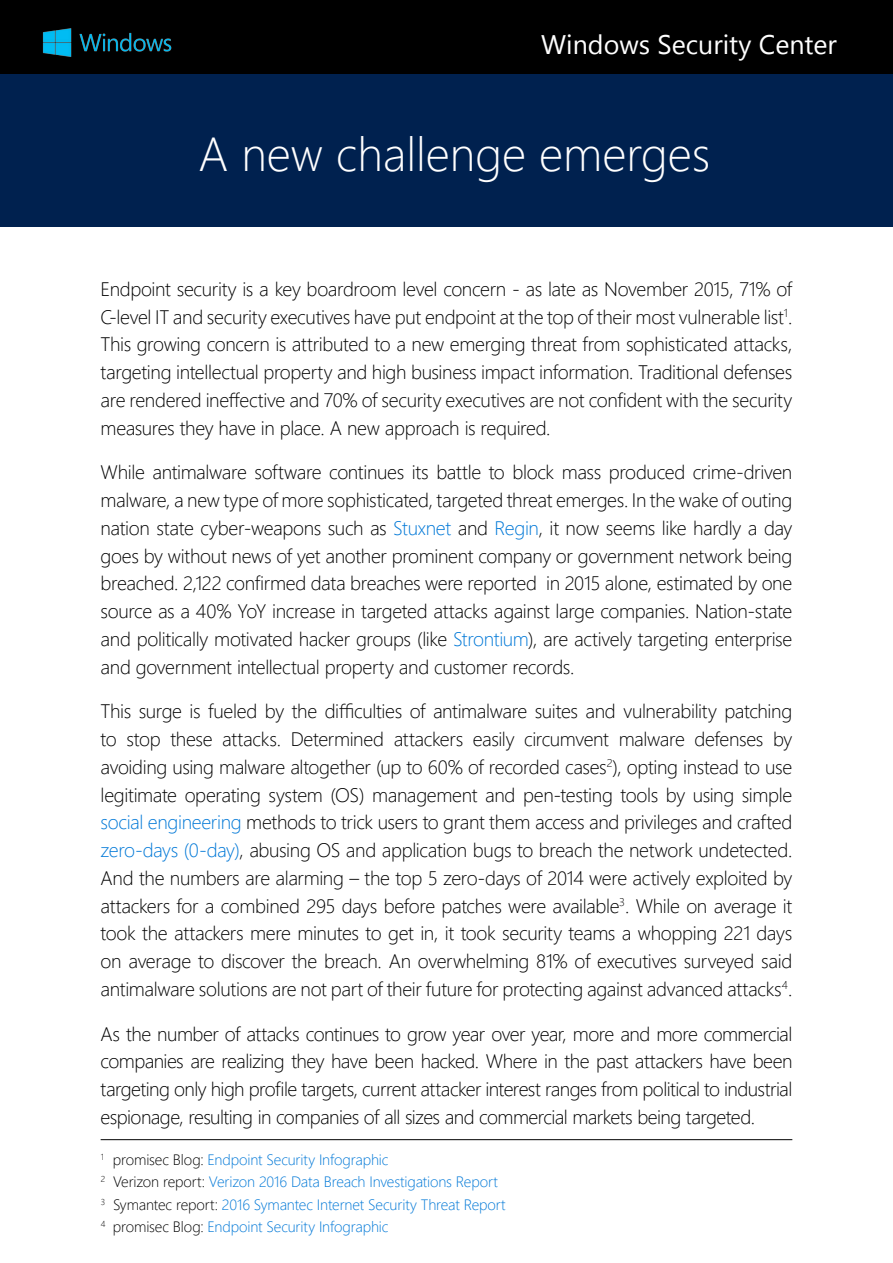
<style>
.page{position:relative;width:893px;height:1263px;background:#fff}
.page>*{position:absolute;margin:0;border:0;box-sizing:border-box;transform-origin:0 0}
.t1{font:300 47.55px "Segoe UI";color:#fff}
.t2{font:26.85px "Segoe UI";color:#fff}
.t3{font:300 19.5px/27.8px "Segoe UI";letter-spacing:-.02em;color:#000;text-align:justify}
.t4{font:300 15px/22.5px "Segoe UI";letter-spacing:-.01em;color:#0078d7}
.s1{color:#0078d7}
.s2{color:#000}
</style>
<div class="page">
<div style="left:0;top:0;width:893px;height:75px;background:#000"></div>
<img style="left:43px;top:28px;width:129px;height:29px">
<div style="left:0;top:75px;width:893px;height:152px;background:#00214f"></div>
<hr style="left:101px;top:1139px;width:691px;height:1px;background:#000">
<h2 class="t2" style="left:541px;top:24px;width:297px">Windows Security Center</h2>
<h1 class="t1" style="left:198px;top:118px;width:513px">A new challenge emerges</h1>
<p class="t3" style="left:101px;top:274px;width:693px">Endpoint security is a key boardroom level concern - as late as November 2015, 71% of C-level IT and security executives have put endpoint at the top of their most vulnerable list<sup>1</sup>.<br>This growing concern is attributed to a new emerging threat from sophisticated attacks, targeting intellectual property and high business impact information. Traditional defenses are rendered ineffective and 70% of security executives are not confident with the security measures they have in place. A new approach is required.</p>
<p class="t3" style="left:101px;top:458px;width:693px">While antimalware software continues its battle to block mass produced crime-driven malware, a new type of more sophisticated, targeted threat emerges. In the wake of outing nation state cyber-weapons such as <span class="s1">Stuxnet</span> and <span class="s1">Regin</span>, it now seems like hardly a day goes by without news of yet another prominent company or government network being breached. 2,122 confirmed data breaches were reported in 2015 alone, estimated by one source as a 40% YoY increase in targeted attacks against large companies. Nation-state and politically motivated hacker groups (like <span class="s1">Strontium</span>), are actively targeting enterprise and government intellectual property and customer records.</p>
<p class="t3" style="left:101px;top:697px;width:693px">This surge is fueled by the difficulties of antimalware suites and vulnerability patching to stop these attacks. Determined attackers easily circumvent malware defenses by avoiding using malware altogether (up to 60% of recorded cases<sup>2</sup>), opting instead to use legitimate operating system (OS) management and pen-testing tools by using simple <span class="s1">social engineering</span> methods to trick users to grant them access and privileges and crafted <span class="s1">zero-days (0-day)</span>, abusing OS and application bugs to breach the network undetected.<br>And the numbers are alarming – the top 5 zero-days of 2014 were actively exploited by attackers for a combined 295 days before patches were available<sup>3</sup>. While on average it took the attackers mere minutes to get in, it took security teams a whopping 221 days on average to discover the breach. An overwhelming 81% of executives surveyed said antimalware solutions are not part of their future for protecting against advanced attacks<sup>4</sup>.</p>
<p class="t3" style="left:101px;top:1019px;width:693px">As the number of attacks continues to grow year over year, more and more commercial companies are realizing they have been hacked. Where in the past attackers have been targeting only high profile targets, current attacker interest ranges from political to industrial espionage, resulting in companies of all sizes and commercial markets being targeted.</p>
<p class="t4" style="left:101px;top:1147px;width:406px"><sup>1</sup> <span class="s2">promisec Blog:</span> Endpoint Security Infographic<br><sup>2</sup> <span class="s2">Verizon report:</span> Verizon 2016 Data Breach Investigations Report <sup>3</sup> <span class="s2">Symantec report:</span> 2016 Symantec Internet Security Threat Report <sup>4</sup> <span class="s2">promisec Blog:</span> Endpoint Security Infographic</p>
</div>
